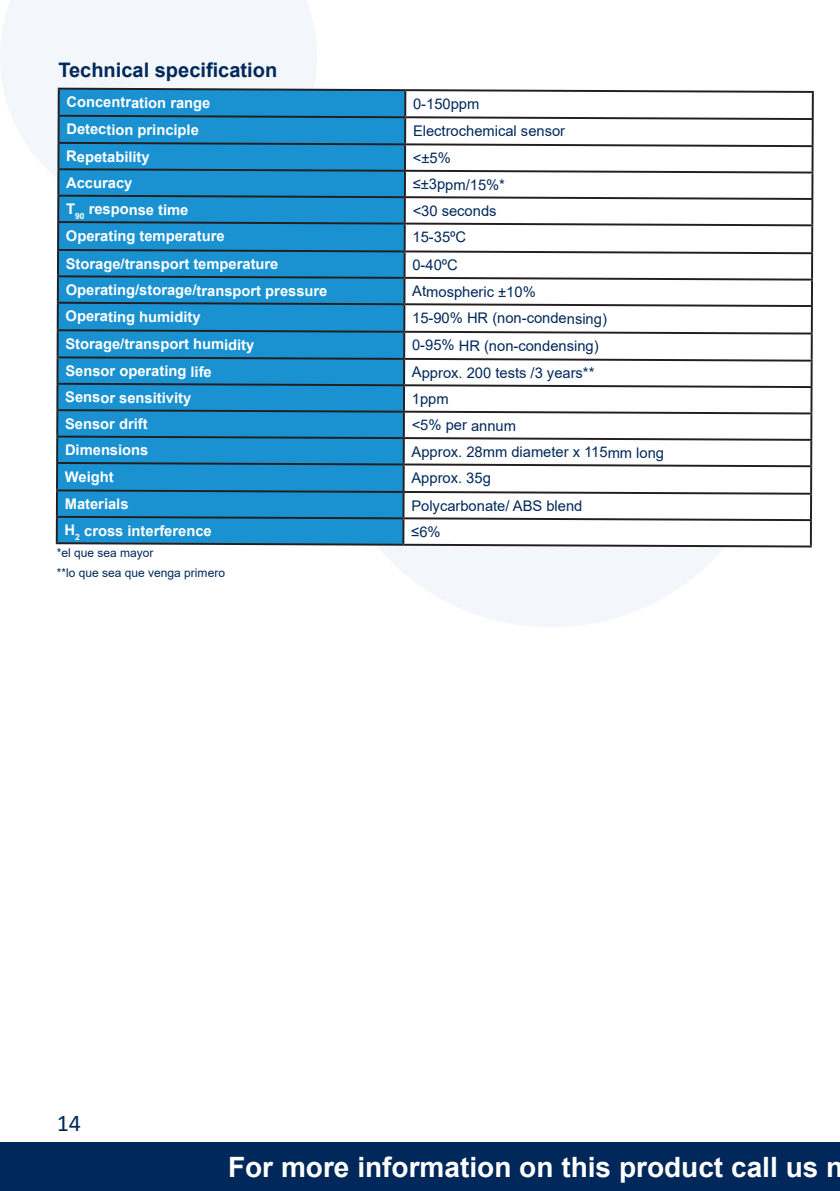
<style>
.page{position:relative;width:840px;height:1191px;background:#fff}
.page>*{position:absolute;margin:0;border:0;box-sizing:border-box;transform-origin:0 0}
.t1{font:700 28px "Arial";color:#fff}
.t2{font:24px "Calibri";color:#00285b}
.paragraph{font:700 20px "Arial";color:#00285b}
.index_no_lines{font:700 14.8px "Arial";letter-spacing:-.005em;color:#fff}
.index_no_lines-2{font:14.8px "Arial";letter-spacing:-.005em;color:#00285b}
.t3{font:12px "Arial";color:#00285b}
</style>
<div class="page">
<div style="left:0;top:1141px;width:839px;height:50px;background:#00285b"></div>
<div style="left:323px;top:173px;width:455px;height:454px;background:#f3f7fb;border-radius:50%"></div>
<svg style="left:0;top:0;width:317px;height:178px;fill:#f3f7fb"></svg>
<div style="left:57px;top:94px;width:346px;height:447px;background:#1a91d1"></div>
<div style="left:403px;top:94px;width:409px;height:447px;background:#fff"></div>
<hr style="left:811px;top:93px;width:2px;height:25px;background:#231f20">
<svg style="left:56px;top:114px;width:758px;height:7px"></svg>
<hr style="left:811px;top:120px;width:2px;height:25px;background:#231f20">
<svg style="left:56px;top:141px;width:758px;height:7px"></svg>
<hr style="left:811px;top:147px;width:2px;height:25px;background:#231f20">
<svg style="left:55px;top:167px;width:759px;height:7px"></svg>
<hr style="left:811px;top:173px;width:2px;height:25px;background:#231f20">
<svg style="left:57px;top:194px;width:757px;height:7px"></svg>
<hr style="left:810px;top:200px;width:2px;height:24px;background:#231f20">
<svg style="left:57px;top:220px;width:757px;height:7px"></svg>
<hr style="left:810px;top:226px;width:2px;height:26px;background:#231f20">
<svg style="left:57px;top:248px;width:757px;height:7px"></svg>
<hr style="left:810px;top:254px;width:2px;height:25px;background:#231f20">
<svg style="left:56px;top:274px;width:757px;height:7px"></svg>
<hr style="left:810px;top:281px;width:2px;height:24px;background:#231f20">
<svg style="left:56px;top:301px;width:757px;height:7px"></svg>
<hr style="left:810px;top:307px;width:2px;height:25px;background:#231f20">
<svg style="left:56px;top:328px;width:757px;height:7px"></svg>
<hr style="left:810px;top:334px;width:2px;height:26px;background:#231f20">
<svg style="left:56px;top:355px;width:757px;height:7px"></svg>
<hr style="left:810px;top:362px;width:2px;height:24px;background:#231f20">
<svg style="left:56px;top:382px;width:757px;height:7px"></svg>
<hr style="left:810px;top:388px;width:2px;height:24px;background:#231f20">
<svg style="left:56px;top:408px;width:757px;height:7px"></svg>
<hr style="left:809px;top:414px;width:3px;height:25px;background:#231f20">
<svg style="left:56px;top:434px;width:757px;height:8px"></svg>
<hr style="left:809px;top:441px;width:2px;height:24px;background:#231f20">
<svg style="left:56px;top:461px;width:757px;height:7px"></svg>
<hr style="left:809px;top:467px;width:2px;height:26px;background:#231f20">
<svg style="left:56px;top:488px;width:757px;height:8px"></svg>
<hr style="left:809px;top:495px;width:2px;height:24px;background:#231f20">
<svg style="left:55px;top:515px;width:757px;height:7px"></svg>
<hr style="left:809px;top:521px;width:2px;height:24px;background:#231f20">
<svg style="left:56px;top:87px;width:758px;height:7px"></svg>
<hr style="left:58px;top:90px;width:2px;height:25px;background:#231f20">
<hr style="left:404px;top:91px;width:2px;height:25px;background:#231f20">
<hr style="left:57px;top:117px;width:3px;height:25px;background:#231f20">
<hr style="left:404px;top:118px;width:2px;height:25px;background:#231f20">
<hr style="left:57px;top:144px;width:2px;height:24px;background:#231f20">
<hr style="left:404px;top:145px;width:2px;height:25px;background:#231f20">
<hr style="left:57px;top:170px;width:2px;height:25px;background:#231f20">
<hr style="left:403px;top:172px;width:3px;height:24px;background:#231f20">
<hr style="left:57px;top:197px;width:2px;height:24px;background:#231f20">
<hr style="left:403px;top:198px;width:2px;height:25px;background:#231f20">
<hr style="left:57px;top:223px;width:2px;height:26px;background:#231f20">
<hr style="left:403px;top:224px;width:2px;height:26px;background:#231f20">
<hr style="left:57px;top:251px;width:2px;height:24px;background:#231f20">
<hr style="left:403px;top:252px;width:2px;height:25px;background:#231f20">
<hr style="left:57px;top:277px;width:2px;height:25px;background:#231f20">
<hr style="left:403px;top:279px;width:2px;height:24px;background:#231f20">
<hr style="left:57px;top:304px;width:2px;height:25px;background:#231f20">
<hr style="left:403px;top:305px;width:2px;height:26px;background:#231f20">
<hr style="left:57px;top:331px;width:2px;height:25px;background:#231f20">
<hr style="left:403px;top:333px;width:2px;height:25px;background:#231f20">
<hr style="left:56px;top:358px;width:2px;height:25px;background:#231f20">
<hr style="left:403px;top:360px;width:2px;height:24px;background:#231f20">
<hr style="left:56px;top:385px;width:2px;height:24px;background:#231f20">
<hr style="left:403px;top:386px;width:2px;height:25px;background:#231f20">
<hr style="left:56px;top:411px;width:2px;height:24px;background:#231f20">
<hr style="left:402px;top:413px;width:2px;height:24px;background:#231f20">
<hr style="left:56px;top:437px;width:2px;height:25px;background:#231f20">
<hr style="left:402px;top:439px;width:2px;height:24px;background:#231f20">
<hr style="left:56px;top:464px;width:2px;height:25px;background:#231f20">
<hr style="left:402px;top:465px;width:2px;height:26px;background:#231f20">
<hr style="left:56px;top:491px;width:2px;height:25px;background:#231f20">
<hr style="left:402px;top:493px;width:2px;height:24px;background:#231f20">
<hr style="left:56px;top:518px;width:2px;height:24px;background:#231f20">
<hr style="left:402px;top:519px;width:2px;height:25px;background:#231f20">
<svg style="left:55px;top:541px;width:757px;height:7px"></svg>
<p class="paragraph" style="left:58px;top:56px;width:220px">Technical specification</p>
<p class="index_no_lines" style="left:66px;top:92px;width:145px">Concentration range</p>
<p class="index_no_lines-2" style="left:413px;top:93px;width:68px">0-150ppm</p>
<p class="index_no_lines" style="left:66px;top:119px;width:134px">Detection principle</p>
<p class="index_no_lines-2" style="left:413px;top:121px;width:153px">Electrochemical sensor</p>
<p class="index_no_lines" style="left:66px;top:146px;width:85px">Repetability</p>
<p class="index_no_lines-2" style="left:412px;top:148px;width:39px">&lt;±5%</p>
<p class="index_no_lines" style="left:66px;top:172px;width:68px">Accuracy</p>
<p class="index_no_lines-2" style="left:412px;top:174px;width:94px">≤±3ppm/15%*</p>
<p class="index_no_lines" style="left:66px;top:199px;width:124px">T<sub>90</sub> response time</p>
<p class="index_no_lines-2" style="left:412px;top:200px;width:85px">&lt;30 seconds</p>
<p class="index_no_lines" style="left:66px;top:225px;width:160px">Operating temperature</p>
<p class="index_no_lines-2" style="left:412px;top:227px;width:55px">15-35ºC</p>
<p class="index_no_lines" style="left:66px;top:253px;width:214px">Storage/transport temperature</p>
<p class="index_no_lines-2" style="left:412px;top:255px;width:47px">0-40ºC</p>
<p class="index_no_lines" style="left:66px;top:280px;width:263px">Operating/storage/transport pressure</p>
<p class="index_no_lines-2" style="left:412px;top:281px;width:125px">Atmospheric ±10%</p>
<p class="index_no_lines" style="left:66px;top:306px;width:136px">Operating humidity</p>
<p class="index_no_lines-2" style="left:412px;top:308px;width:196px">15-90% HR (non-condensing)</p>
<p class="index_no_lines" style="left:65px;top:333px;width:190px">Storage/transport humidity</p>
<p class="index_no_lines-2" style="left:412px;top:335px;width:188px">0-95% HR (non-condensing)</p>
<p class="index_no_lines" style="left:65px;top:361px;width:148px">Sensor operating life</p>
<p class="index_no_lines-2" style="left:412px;top:362px;width:184px">Approx. 200 tests /3 years**</p>
<p class="index_no_lines" style="left:65px;top:387px;width:127px">Sensor sensitivity</p>
<p class="index_no_lines-2" style="left:411px;top:388px;width:38px">1ppm</p>
<p class="index_no_lines" style="left:65px;top:413px;width:84px">Sensor drift</p>
<p class="index_no_lines-2" style="left:411px;top:415px;width:106px">&lt;5% per annum</p>
<p class="index_no_lines" style="left:65px;top:440px;width:85px">Dimensions</p>
<p class="index_no_lines-2" style="left:411px;top:442px;width:254px">Approx. 28mm diameter x 115mm long</p>
<p class="index_no_lines" style="left:65px;top:466px;width:50px">Weight</p>
<p class="index_no_lines-2" style="left:411px;top:468px;width:81px">Approx. 35g</p>
<p class="index_no_lines" style="left:65px;top:493px;width:65px">Materials</p>
<p class="index_no_lines-2" style="left:411px;top:495px;width:172px">Polycarbonate/ ABS blend</p>
<p class="index_no_lines" style="left:65px;top:520px;width:149px">H<sub>2</sub> cross interference</p>
<p class="index_no_lines-2" style="left:411px;top:521px;width:31px">≤6%</p>
<p class="t3" style="left:57px;top:545px;width:98px">*el que sea mayor</p>
<p class="t3" style="left:57px;top:565px;width:170px">**lo que sea que venga primero</p>
<h2 class="t2" style="left:57px;top:1106px;width:26px">14</h2>
<h1 class="t1" style="left:228px;top:1147px;width:616px">For more information on this product call us n</h1>
</div>
